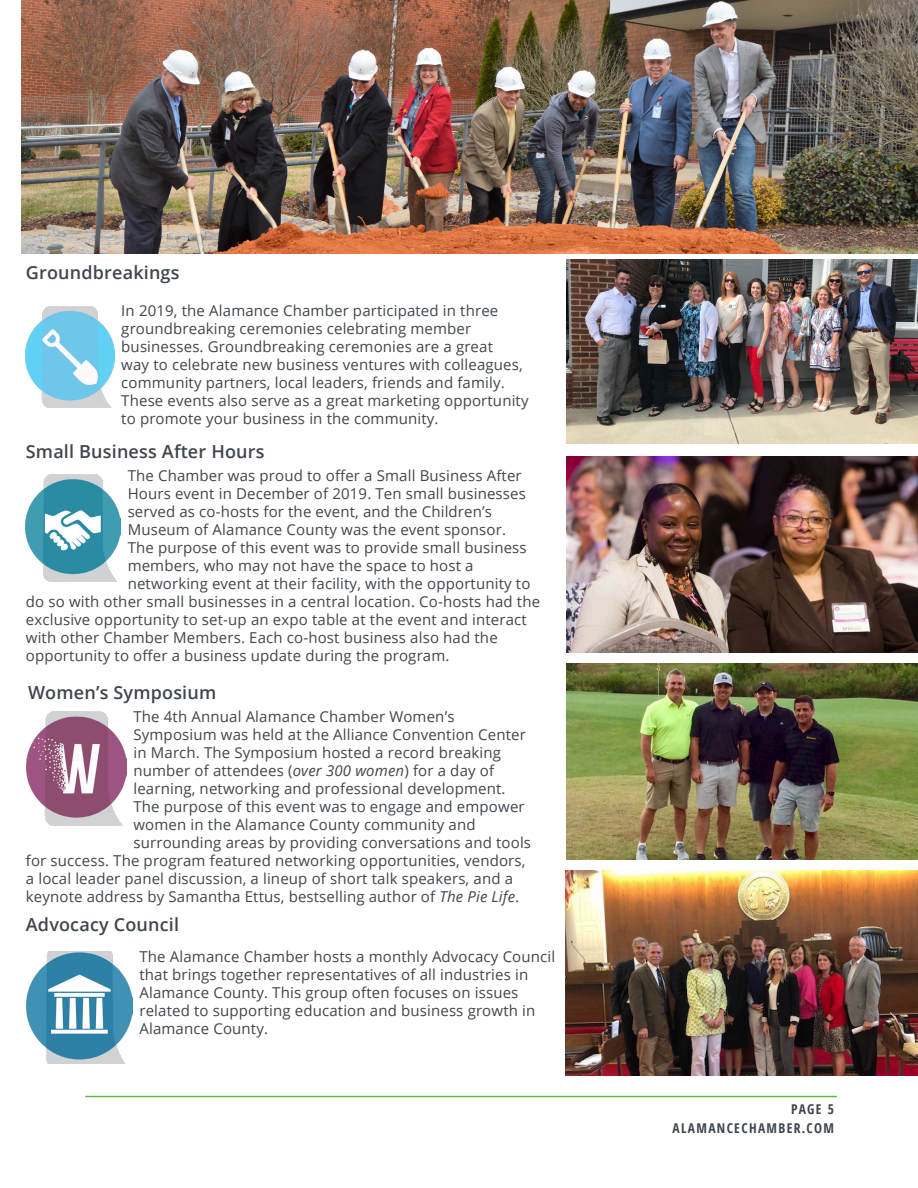
<style>
.page{position:relative;width:918px;height:1188px;background:#fff}
.page>*{position:absolute;margin:0;border:0;box-sizing:border-box;transform-origin:0 0}
.Copy{font:600 18px "Open Sans";letter-spacing:.01em;color:#3f464d}
.Copy-2{font:15px/18px "Open Sans";letter-spacing:.01em;color:#3f464d}
.t1{font:700 condensed 13.5px/18.3px "Open Sans";letter-spacing:.1em;color:#3f464d;text-align:right}
.s1{font-style:italic}
</style>
<div class="page">
<img style="left:566px;top:260px;width:352px;height:184px">
<img style="left:26px;top:306px;width:89px;height:102px">
<img style="left:26px;top:474px;width:95px;height:108px">
<img style="left:26px;top:712px;width:101px;height:114px">
<img style="left:567px;top:456px;width:351px;height:196px">
<img style="left:21px;top:1px;width:897px;height:252px">
<img style="left:567px;top:664px;width:351px;height:196px">
<img style="left:27px;top:951px;width:106px;height:113px">
<img style="left:565px;top:870px;width:353px;height:206px">
<hr style="left:85px;top:1096px;width:752px;height:1px;background:#60bb46">
<p class="Copy" style="left:26px;top:260px;width:155px">Groundbreakings</p>
<p class="Copy-2" style="left:121px;top:301px;width:409px">In 2019, the Alamance Chamber participated in three groundbreaking ceremonies celebrating member businesses. Groundbreaking ceremonies are a great<br>way to celebrate new business ventures with colleagues, community partners, local leaders, friends and family.<br>These events also serve as a great marketing opportunity to promote your business in the community.</p>
<p class="Copy" style="left:26px;top:439px;width:240px">Small Business After Hours</p>
<p class="Copy-2" style="left:128px;top:466px;width:396px">The Chamber was proud to offer a Small Business After</p>
<p class="Copy-2" style="left:128px;top:484px;width:400px">Hours event in December of 2019. Ten small businesses</p>
<p class="Copy-2" style="left:128px;top:502px;width:366px">served as co-hosts for the event, and the Children’s</p>
<p class="Copy-2" style="left:128px;top:520px;width:380px">Museum of Alamance County was the event sponsor.</p>
<p class="Copy-2" style="left:128px;top:538px;width:401px">The purpose of this event was to provide small business</p>
<p class="Copy-2" style="left:128px;top:556px;width:347px">members, who may not have the space to host a</p>
<p class="Copy-2" style="left:128px;top:574px;width:404px">networking event at their facility, with the opportunity to</p>
<p class="Copy-2" style="left:26px;top:592px;width:516px">do so with other small businesses in a central location. Co-hosts had the</p>
<p class="Copy-2" style="left:26px;top:610px;width:503px">exclusive opportunity to set-up an expo table at the event and interact</p>
<p class="Copy-2" style="left:26px;top:628px;width:473px">with other Chamber Members. Each co-host business also had the</p>
<p class="Copy-2" style="left:26px;top:646px;width:425px">opportunity to offer a business update during the program.</p>
<p class="Copy" style="left:28px;top:680px;width:190px">Women’s Symposium</p>
<p class="Copy-2" style="left:133px;top:707px;width:323px">The 4th Annual Alamance Chamber Women’s</p>
<p class="Copy-2" style="left:133px;top:725px;width:394px">Symposium was held at the Alliance Convention Center</p>
<p class="Copy-2" style="left:133px;top:743px;width:369px">in March. The Symposium hosted a record breaking</p>
<p class="Copy-2" style="left:133px;top:761px;width:362px">number of attendees (<span class="s1">over 300 women</span>) for a day of</p>
<p class="Copy-2" style="left:133px;top:779px;width:374px">learning, networking and professional development.</p>
<p class="Copy-2" style="left:133px;top:797px;width:393px">The purpose of this event was to engage and empower</p>
<p class="Copy-2" style="left:133px;top:815px;width:344px">women in the Alamance County community and</p>
<p class="Copy-2" style="left:133px;top:833px;width:399px">surrounding areas by providing conversations and tools</p>
<p class="Copy-2" style="left:26px;top:851px;width:501px">for success. The program featured networking opportunities, vendors,</p>
<p class="Copy-2" style="left:26px;top:869px;width:489px">a local leader panel discussion, a lineup of short talk speakers, and a</p>
<p class="Copy-2" style="left:26px;top:887px;width:495px">keynote address by Samantha Ettus, bestselling author of <span class="s1">The Pie Life</span>.</p>
<p class="Copy" style="left:26px;top:912px;width:155px">Advocacy Council</p>
<p class="Copy-2" style="left:139px;top:947px;width:417px">The Alamance Chamber hosts a monthly Advocacy Council that brings together representatives of all industries in Alamance County. This group often focuses on issues related to supporting education and business growth in Alamance County.</p>
<p class="t1" style="left:673px;top:1100px;width:163px">PAGE 5<br>ALAMANCECHAMBER.COM</p>
</div>
